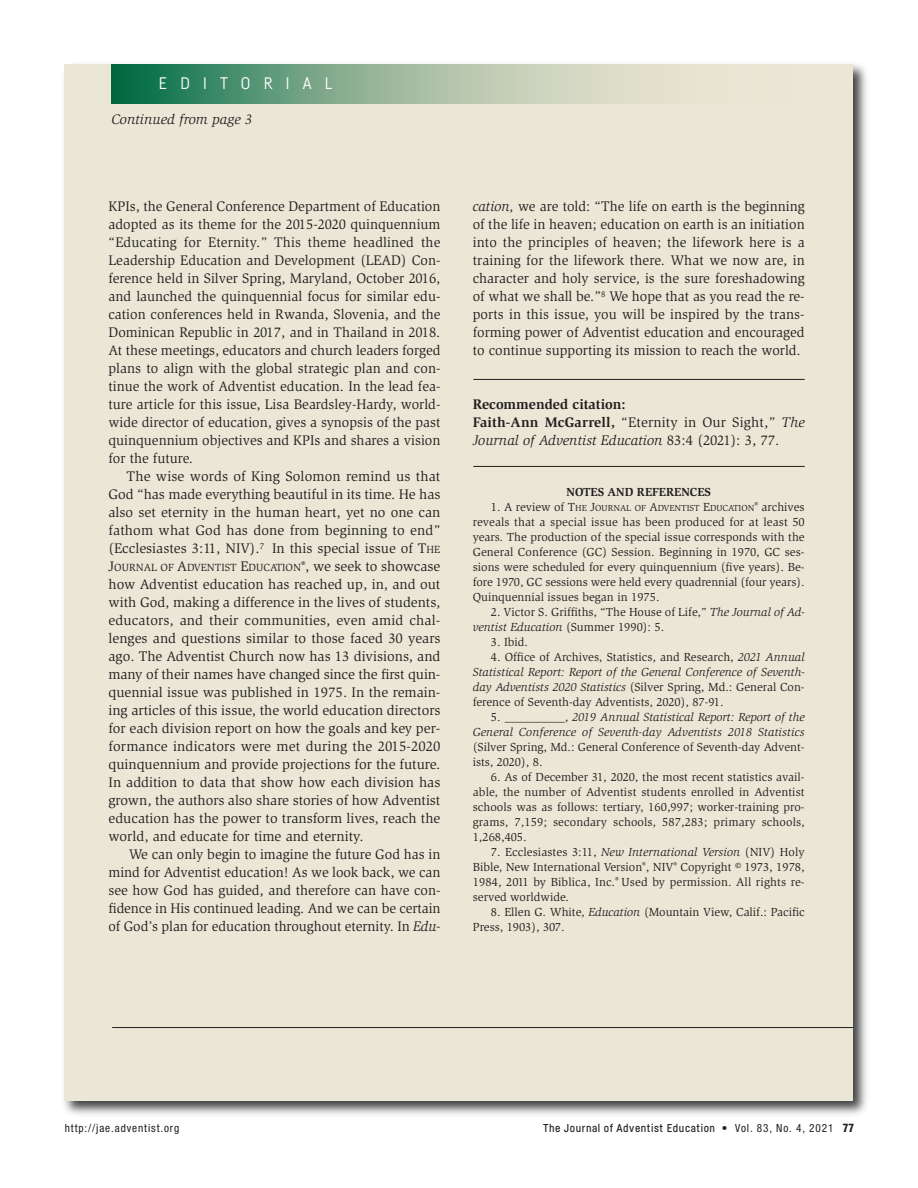
<style>
.page{position:relative;width:918px;height:1188px;background:#fff}
.page>*{position:absolute;margin:0;border:0;box-sizing:border-box;transform-origin:0 0}
.t1{font:16.5px "Fabrikat";letter-spacing:.8em;color:#fff}
.t2{font:14.25px/18px "Slimbach Std";color:#231f20;text-align:justify}
.t3{font:700 14.25px "Slimbach Std";color:#231f20}
.t4{font:italic 14.25px "Slimbach Std";color:#231f20}
.t5{font:12px/15px "Slimbach Std";color:#231f20;text-align:justify}
.t6{font:italic 12px/15px "Slimbach Std";letter-spacing:.01em;color:#231f20;text-align:justify}
.t7{font:700 12px "Slimbach Std";color:#231f20}
.t8{font:500 11.25px "Fabrikat";letter-spacing:.05em;color:#231f20}
.t9{font:condensed 11.25px "Helvetica Neue";letter-spacing:.08em;color:#231f20}
.t10{font:900 condensed 11.25px "Helvetica";color:#231f20}
.t11{font:10.65px "Slimbach Std";color:#231f20}
.t12{font:9px "Slimbach Std";color:#231f20}
.s1{font-size:10.65px}
.s2{font-size:14.25px}
.s3{font-style:italic}
.s4{font-weight:700}
.s5{font-size:12px}
.s6{font-style:normal}
.s7{font-family:"Helvetica Neue";font-weight:400;font-stretch:condensed}
</style>
<div class="page">
<img style="left:64px;top:64px;width:803px;height:1051px">
<div style="left:65px;top:65px;width:788px;height:1036px;background:#ebe7d6"></div>
<svg style="left:112px;top:65px;width:528px;height:39px;background:#87ae92"></svg>
<hr style="left:112px;top:1027px;width:741px;height:1px;background:#231f20">
<hr style="left:473px;top:379px;width:332px;height:1px;background:#231f20">
<hr style="left:473px;top:466px;width:332px;height:1px;background:#231f20">
<p class="t1" style="left:159px;top:74px;width:175px">EDITORIAL</p>
<p class="t4" style="left:112px;top:114px;width:142px">Continued from page 3</p>
<p class="t2" style="left:109px;top:199px;width:333px">KPIs, the General Conference Department of Education adopted as its theme for the 2015-2020 quinquennium “Educating for Eternity.” This theme headlined the Leadership Education and Development (LEAD) Con&shy;ference held in Silver Spring, Maryland, October 2016, and launched the quinquennial focus for similar edu&shy;cation conferences held in Rwanda, Slovenia, and the Dominican Republic in 2017, and in Thailand in 2018.<br>At these meetings, educators and church leaders forged plans to align with the global strategic plan and con&shy;tinue the work of Adventist education. In the lead fea&shy;ture article for this issue, Lisa Beardsley-Hardy, world&shy;wide director of education, gives a synopsis of the past quinquennium objectives and KPIs and shares a vision for the future.</p>
<p class="t2" style="left:109px;top:469px;width:333px;text-indent:18px">The wise words of King Solomon remind us that God “has made everything beautiful in its time. He has also set eternity in the human heart, yet no one can fathom what God has done from beginning to end” (Ecclesiastes 3:11, NIV).<sup>7</sup> In this special issue of T<span class="s1">HE</span></p>
<p class="t11" style="left:109px;top:564px;width:333px"><span class="s2">J</span>OURNAL OF <span class="s2">A</span>DVENTIST <span class="s2">E</span>DUCATION<sup>®</sup><span class="s2">, we seek to showcase</span></p>
<p class="t2" style="left:109px;top:577px;width:333px">how Adventist education has reached up, in, and out with God, making a difference in the lives of students, educators, and their communities, even amid chal&shy;lenges and questions similar to those faced 30 years ago. The Adventist Church now has 13 divisions, and many of their names have changed since the first quin&shy;quennial issue was published in 1975. In the remain&shy;ing articles of this issue, the world education directors for each division report on how the goals and key per&shy;formance indicators were met during the 2015-2020 quinquennium and provide projections for the future.<br>In addition to data that show how each division has grown, the authors also share stories of how Adventist education has the power to transform lives, reach the world, and educate for time and eternity.</p>
<p class="t2" style="left:109px;top:847px;width:333px;text-indent:20px">We can only begin to imagine the future God has in mind for Adventist education! As we look back, we can see how God has guided, and therefore can have con&shy;fidence in His continued leading. And we can be certain of God’s plan for education throughout eternity. In <span class="s3">Edu-</span></p>
<p class="t2" style="left:473px;top:199px;width:333px"><span class="s3">cation,</span> we are told: “The life on earth is the beginning of the life in heaven; education on earth is an initiation into the principles of heaven; the lifework here is a training for the lifework there. What we now are, in character and holy service, is the sure foreshadowing of what we shall be.”<sup>8</sup> We hope that as you read the re&shy;ports in this issue, you will be inspired by the trans&shy;forming power of Adventist education and encouraged to continue supporting its mission to reach the world.</p>
<p class="t3" style="left:473px;top:399px;width:155px">Recommended citation:</p>
<p class="t2" style="left:473px;top:415px;width:333px"><span class="s4">Faith-Ann McGarrell,</span> “Eternity in Our Sight,” <span class="s3">The<br>Journal of Adventist Education</span> 83:4 (2021): 3, 77.</p>
<p class="t7" style="left:567px;top:488px;width:146px">NOTES AND REFERENCES</p>
<p class="t12" style="left:491px;top:505px;width:315px"><span class="s5">1. A review of T</span>HE <span class="s5">J</span>OURNAL OF <span class="s5">A</span>DVENTIST <span class="s5">E</span>DUCATION<sup>®</sup> <span class="s5">archives</span></p>
<p class="t5" style="left:473px;top:516px;width:333px">reveals that a special issue has been produced for at least 50 years. The production of the special issue corresponds with the General Conference (GC) Session. Beginning in 1970, GC ses&shy;sions were scheduled for every quinquennium (five years). Be&shy;fore 1970, GC sessions were held every quadrennial (four years).<br>Quinquennial issues began in 1975.</p>
<p class="t5" style="left:473px;top:606px;width:333px;text-indent:18px">2. Victor S. Griffiths, “The House of Life,” <span class="s3">The Journal of Ad&shy;ventist Education</span> (Summer 1990): 5.</p>
<p class="t5" style="left:491px;top:636px;width:39px">3. Ibid.</p>
<p class="t5" style="left:473px;top:651px;width:333px;text-indent:18px">4. Office of Archives, Statistics, and Research, <span class="s3">2021 Annual Statistical Report: Report of the General Conference of Seventh&shy;day Adventists 2020 Statistics</span> (Silver Spring, Md.: General Con&shy;ference of Seventh-day Adventists, 2020), 87-91.</p>
<p class="t6" style="left:473px;top:711px;width:333px;text-indent:18px"><span class="s6">5. __________,</span> 2019 Annual Statistical Report: Report of the General Conference of Seventh-day Adventists 2018 Statistics <span class="s6">(Silver Spring, Md.: General Conference of Seventh-day Advent&shy;ists, 2020), 8.</span></p>
<p class="t5" style="left:473px;top:771px;width:333px;text-indent:18px">6. As of December 31, 2020, the most recent statistics avail&shy;able, the number of Adventist students enrolled in Adventist schools was as follows: tertiary, 160,997; worker-training pro&shy;grams, 7,159; secondary schools, 587,283; primary schools, 1,268,405.</p>
<p class="t5" style="left:473px;top:846px;width:333px;text-indent:18px">7. Ecclesiastes 3:11, <span class="s3">New International Version</span> (NIV) Holy Bible, New International Version<sup>®</sup>, NIV<sup>®</sup> Copyright © 1973, 1978, 1984, 2011 by Biblica, Inc.<sup>®</sup> Used by permission. All rights re&shy;served worldwide.</p>
<p class="t5" style="left:473px;top:906px;width:333px;text-indent:18px">8. Ellen G. White, <span class="s3">Education</span> (Mountain View, Calif.: Pacific<br>Press, 1903), 307.</p>
<p class="t9" style="left:65px;top:1124px;width:116px">http://jae.adventist.org</p>
<p class="t8" style="left:543px;top:1122px;width:292px">The Journal of Adventist Education <span class="s7">• Vol. 83, No. 4, 2021</span></p>
<p class="t10" style="left:843px;top:1123px;width:13px">77</p>
</div>
